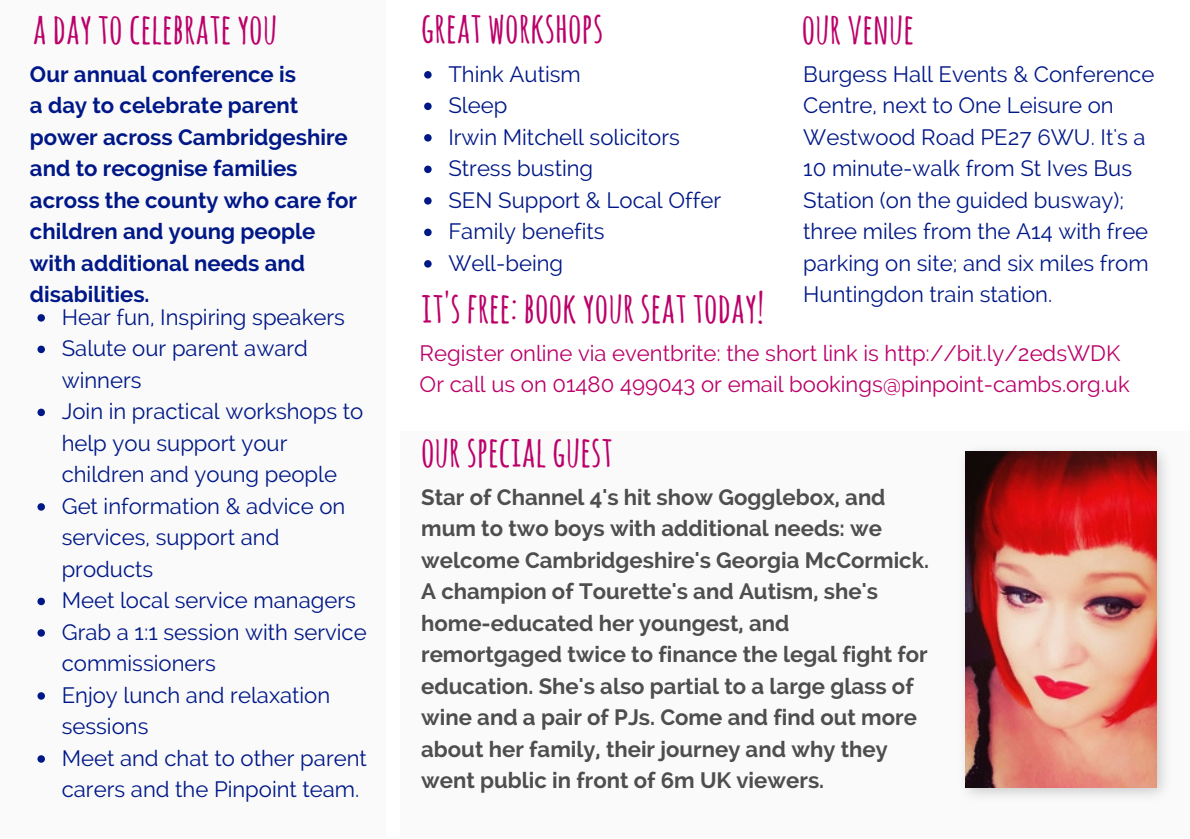
<style>
.page{position:relative;width:1190px;height:839px;background:#fff}
.page>*{position:absolute;margin:0;border:0;box-sizing:border-box;transform-origin:0 0}
.t1{font:700 42.2px "Amatic SC";color:#bb0069}
.t2{font:22.2px/31.4px "Raleway";color:#001887}
.t3{font:700 22.2px/31.4px "Raleway";color:#4e4e4e}
.t4{font:700 22.2px/31.4px "Raleway";color:#001887}
.t5{font:22.2px/31.4px "Raleway";color:#bb0069}
</style>
<div class="page">
<div style="left:0;top:0;width:385px;height:837px;background:#fafafa"></div>
<div style="left:400px;top:431px;width:790px;height:406px;background:#fafafa"></div>
<img style="left:965px;top:451px;width:200px;height:345px">
<img style="left:966px;top:451px;width:190px;height:335px">
<svg style="left:37px;top:314px;width:8px;height:7px"></svg>
<svg style="left:37px;top:345px;width:8px;height:8px"></svg>
<svg style="left:37px;top:408px;width:8px;height:8px"></svg>
<svg style="left:37px;top:503px;width:8px;height:7px"></svg>
<svg style="left:37px;top:597px;width:8px;height:8px"></svg>
<svg style="left:37px;top:629px;width:8px;height:7px"></svg>
<svg style="left:37px;top:692px;width:8px;height:7px"></svg>
<svg style="left:37px;top:755px;width:8px;height:7px"></svg>
<svg style="left:424px;top:71px;width:8px;height:7px"></svg>
<svg style="left:424px;top:102px;width:8px;height:8px"></svg>
<svg style="left:424px;top:134px;width:8px;height:7px"></svg>
<svg style="left:424px;top:165px;width:8px;height:8px"></svg>
<svg style="left:424px;top:197px;width:8px;height:7px"></svg>
<svg style="left:424px;top:228px;width:8px;height:8px"></svg>
<svg style="left:424px;top:260px;width:8px;height:7px"></svg>
<h1 class="t1" style="left:421px;top:0;width:184px">GREAT WORKSHOPS</h1>
<h1 class="t1" style="left:33px;top:1px;width:246px">ADAY TOCELEBRATE YOU</h1>
<p class="t4" style="left:30px;top:58px;width:329px">Our annual conference is<br>a day to celebrate parent power across Cambridgeshire and to recognise families across the county who care for children and young people with additional needs and disabilities.</p>
<p class="t2" style="left:448px;top:58px;width:274px">Think Autism<br>Sleep<br>Irwin Mitchell solicitors<br>Stress busting<br>SEN Support &amp; Local Offer<br>Family benefits<br>Well-being</p>
<h1 class="t1" style="left:802px;top:1px;width:114px">OURVENUE</h1>
<p class="t2" style="left:803px;top:58px;width:353px">Burgess Hall Events &amp; Conference<br>Centre, next to One Leisure on<br>Westwood Road PE27 6WU. It's a<br>10 minute-walk from St Ives Bus<br>Station (on the guided busway); three miles from the A14 with free parking on site; and six miles from<br>Huntingdon train station.</p>
<h1 class="t1" style="left:421px;top:280px;width:344px">IT'S FREE: BOOKYOUR SEAT TODAY!</h1>
<p class="t2" style="left:62px;top:301px;width:307px">Hear fun, Inspiring speakers<br>Salute our parent award winners<br>Join in practical workshops to help you support your children and young people<br>Get information &amp; advice on services, support and products<br>Meet local service managers<br>Grab a 1:1 session with service commissioners<br>Enjoy lunch and relaxation sessions<br>Meet and chat to other parent carers and the Pinpoint team.</p>
<p class="t5" style="left:420px;top:337px;width:712px">Register online via eventbrite: the short link is http://bit.ly/2edsWDK<br>Or call us on 01480 499043 or email bookings@pinpoint-cambs.org.uk</p>
<h1 class="t1" style="left:421px;top:424px;width:193px">OUR SPECIALGUEST</h1>
<p class="t3" style="left:421px;top:481px;width:509px">Star of Channel 4's hit show Gogglebox, and mum to two boys with additional needs: we welcome Cambridgeshire's Georgia McCormick.<br>A champion of Tourette's and Autism, she's home-educated her youngest, and remortgaged twice to finance the legal fight for education. She's also partial to a large glass of wine and a pair of PJs. Come and find out more about her family, their journey and why they went public in front of 6m UK viewers.</p>
</div>
